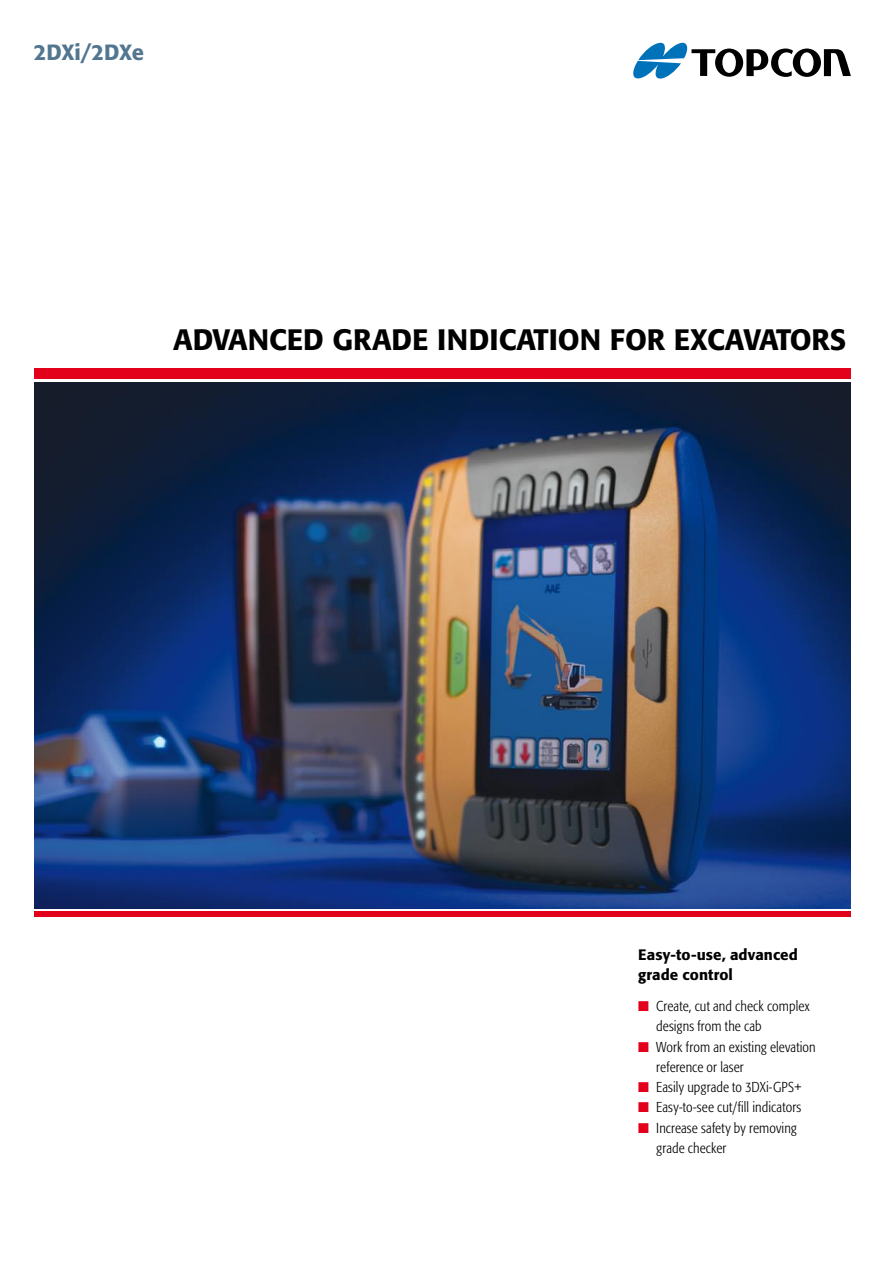
<style>
.page{position:relative;width:893px;height:1263px;background:#fff}
.page>*{position:absolute;margin:0;border:0;box-sizing:border-box;transform-origin:0 0}
.t1{font:500 29.25px "Formata";color:#000}
.t2{font:500 21.75px "Formata";letter-spacing:-.01em;color:#537690}
.t3{font:500 15px/20.2px "Formata";letter-spacing:.01em;color:#000}
.t4{font:300 condensed 14.25px/20.2px "Formata";letter-spacing:.005em;color:#000}
.s1{color:#e2001a}
</style>
<div class="page">
<img style="left:34px;top:382px;width:817px;height:526px">
<svg style="left:633px;top:43px;width:218px;height:36px"></svg>
<div style="left:34px;top:368px;width:817px;height:11px;background:#e2001a"></div>
<div style="left:34px;top:912px;width:817px;height:5px;background:#e2001a"></div>
<h2 class="t2" style="left:34px;top:42px;width:112px">2DXi/2DXe</h2>
<h1 class="t1" style="left:173px;top:327px;width:674px">ADVANCED GRADE INDICATION FOR EXCAVATORS</h1>
<p class="t3" style="left:638px;top:945px;width:161px">Easy-to-use, advanced grade control</p>
<p class="t4" style="left:656px;top:997px;width:155px;text-indent:-18px"><span class="s1">■</span> Create, cut and check complex designs from the cab</p>
<p class="t4" style="left:656px;top:1037px;width:161px;text-indent:-18px"><span class="s1">■</span> Work from an existing elevation reference or laser</p>
<p class="t4" style="left:638px;top:1078px;width:165px"><span class="s1">■</span> Easily upgrade to 3DXi-GPS+</p>
<p class="t4" style="left:638px;top:1098px;width:165px"><span class="s1">■</span> Easy-to-see cut/fill indicators</p>
<p class="t4" style="left:656px;top:1118px;width:142px;text-indent:-18px"><span class="s1">■</span> Increase safety by removing grade checker</p>
</div>
